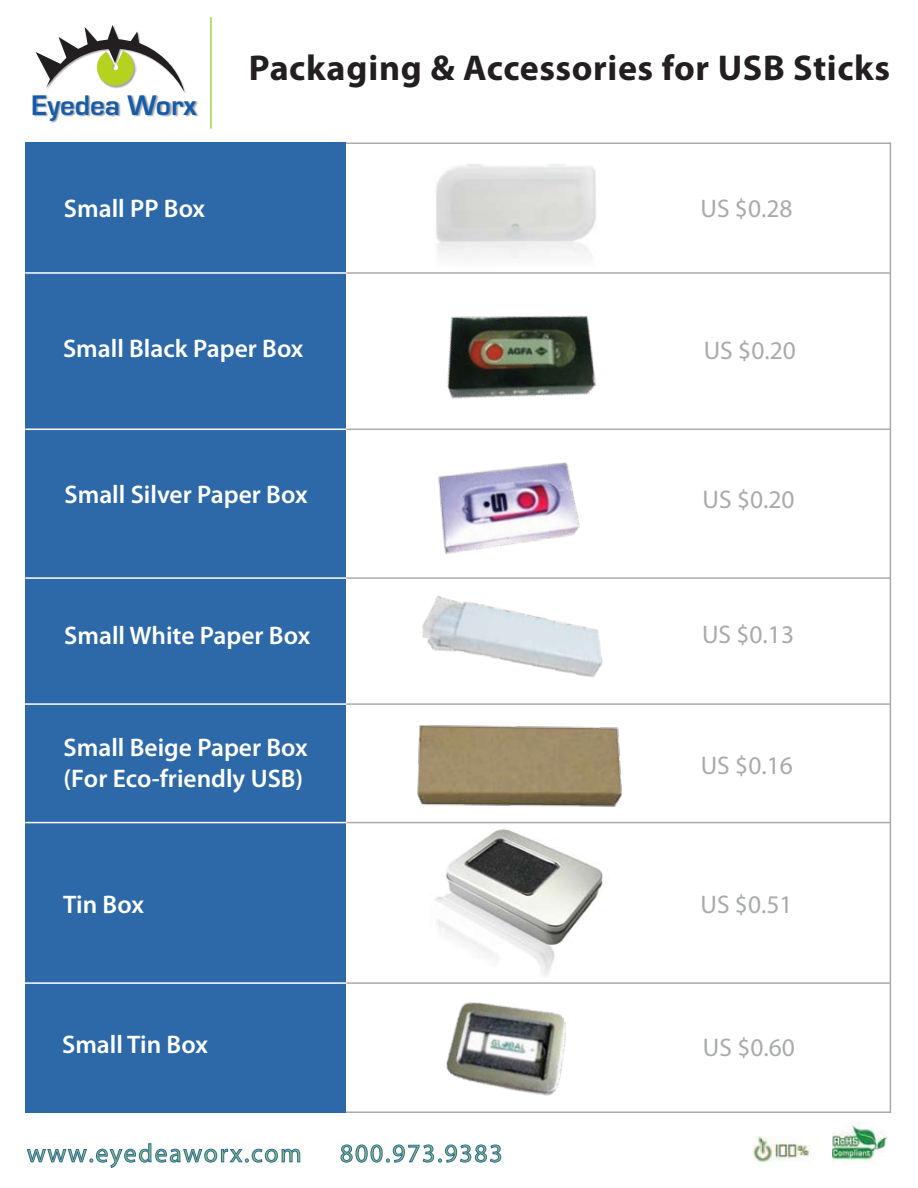
<style>
.page{position:relative;width:918px;height:1188px;background:#fff}
.page>*{position:absolute;margin:0;border:0;box-sizing:border-box;transform-origin:0 0}
.t1{font:700 36px "Myriad Pro";letter-spacing:.015em;color:#231f20}
.t2{font:700 29.25px "Eurostile";color:#175caa}
.t3{font:600 25.5px/30.6px "Myriad Pro";color:#fff}
.t4{font:25.5px "Myriad Pro";color:#a8aaac}
.t5{font:25.5px "Myriad Pro";letter-spacing:.075em;color:#8bc64d}
</style>
<div class="page">
<img style="left:411px;top:1002px;width:155px;height:143px">
<img style="left:414px;top:821px;width:220px;height:155px">
<hr style="left:28px;top:982px;width:863px;height:2px;background:#a8aaac">
<img style="left:436px;top:164px;width:160px;height:94px">
<hr style="left:28px;top:142px;width:863px;height:2px;background:#a8aaac">
<hr style="left:27px;top:1111px;width:864px;height:2px;background:#a8aaac">
<hr style="left:27px;top:272px;width:864px;height:2px;background:#a8aaac">
<hr style="left:28px;top:429px;width:862px;height:1px;background:#a8aaac">
<hr style="left:28px;top:577px;width:862px;height:2px;background:#a8aaac">
<hr style="left:29px;top:703px;width:861px;height:2px;background:#a8aaac">
<hr style="left:29px;top:822px;width:862px;height:1px;background:#a8aaac">
<div style="left:26px;top:142px;width:320px;height:971px;background:#2d68a9"></div>
<hr style="left:210px;top:17px;width:2px;height:112px;background:#aed147">
<hr style="left:25px;top:272px;width:321px;height:2px;background:#fff">
<hr style="left:25px;top:429px;width:322px;height:1px;background:#fff">
<hr style="left:25px;top:577px;width:322px;height:2px;background:#fff">
<hr style="left:25px;top:703px;width:321px;height:2px;background:#fff">
<hr style="left:25px;top:822px;width:322px;height:1px;background:#fff">
<hr style="left:890px;top:143px;width:1px;height:970px;background:#a8aaac">
<img style="left:418px;top:272px;width:206px;height:157px">
<img style="left:417px;top:757px;width:205px;height:50px">
<img style="left:404px;top:407px;width:213px;height:118px">
<img style="left:398px;top:525px;width:231px;height:232px">
<hr style="left:25px;top:982px;width:322px;height:2px;background:#fff">
<img style="left:833px;top:1123px;width:54px;height:42px">
<svg style="left:27px;top:1144px;width:273px;height:24px"></svg>
<svg style="left:341px;top:1145px;width:160px;height:17px"></svg>
<img style="left:752px;top:1136px;width:59px;height:31px">
<svg style="left:36px;top:25px;width:148px;height:65px"></svg>
<img style="left:33px;top:90px;width:166px;height:33px">
<p class="t2" style="left:32px;top:89px;width:166px">Eyedea Worx</p>
<p class="t3" style="left:64px;top:192px;width:143px">Small PP Box</p>
<h1 class="t1" style="left:249px;top:44px;width:643px">Packaging &amp; Accessories for USB Sticks</h1>
<p class="t4" style="left:701px;top:192px;width:94px">US $0.28</p>
<p class="t3" style="left:63px;top:332px;width:242px">Small Black Paper Box</p>
<p class="t4" style="left:704px;top:335px;width:94px">US $0.20</p>
<p class="t3" style="left:65px;top:478px;width:245px">Small Silver Paper Box</p>
<p class="t4" style="left:703px;top:483px;width:94px">US $0.20</p>
<p class="t3" style="left:64px;top:619px;width:248px">Small White Paper Box</p>
<p class="t4" style="left:702px;top:619px;width:94px">US $0.13</p>
<p class="t3" style="left:64px;top:732px;width:246px">Small Beige Paper Box (For Eco-friendly USB)</p>
<p class="t4" style="left:701px;top:749px;width:94px">US $0.16</p>
<p class="t3" style="left:63px;top:889px;width:82px">Tin Box</p>
<p class="t4" style="left:701px;top:889px;width:94px">US $0.51</p>
<p class="t3" style="left:62px;top:1029px;width:147px">Small Tin Box</p>
<p class="t4" style="left:703px;top:1032px;width:94px">US $0.60</p>
<p class="t5" style="left:27px;top:1138px;width:276px">www.eyedeaworx.com</p>
<p class="t5" style="left:340px;top:1138px;width:164px">800.973.9383</p>
</div>
